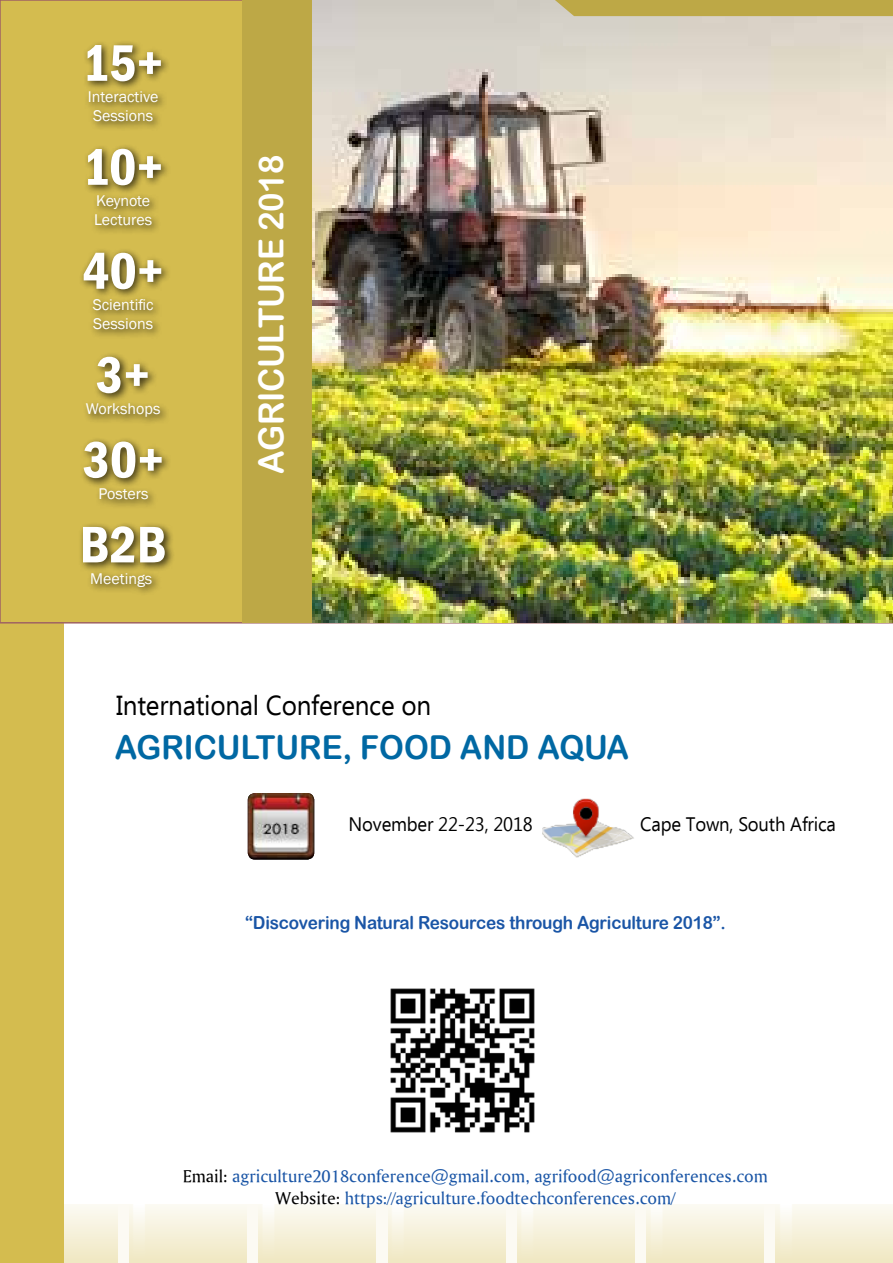
<style>
.page{position:relative;width:893px;height:1263px;background:#fff}
.page>*{position:absolute;margin:0;border:0;box-sizing:border-box;transform-origin:0 0}
.t1{font:600 condensed 53.25px "Franklin Gothic";color:#fff}
.t2{font:34.5px "Arial Rounded MT Bold";letter-spacing:-.01em;color:#fff;scale:.95 1}
.t3{font:33px "Arial Rounded MT Bold";color:#0068a3;scale:.95 1}
.t4{font:27.45px "Ebrima";letter-spacing:-.01em;color:#000;scale:.95 1}
.t5{font:19.5px "Ebrima";letter-spacing:-.01em;color:#000;scale:.95 1}
.t6{font:18px/21.6px "Ameretto Normal";color:#1a55a6;text-align:center}
.t7{font:18px "Arial Rounded MT Bold";letter-spacing:-.01em;color:#1a55a6;scale:.95 1}
.t8{font:15.9px/19.2px "Franklin Gothic";color:#fff}
.s1{color:#000}
</style>
<div class="page">
<div style="left:20px;top:1204px;width:873px;height:59px;background:#fcfaf3"></div>
<div style="left:0;top:1194px;width:117px;height:69px;background:linear-gradient(to bottom,#fff,#efe6bf)"></div>
<div style="left:129px;top:1194px;width:118px;height:69px;background:linear-gradient(to bottom,#fff,#efe6c0)"></div>
<div style="left:259px;top:1194px;width:117px;height:69px;background:linear-gradient(to bottom,#fff,#efe6c0)"></div>
<div style="left:388px;top:1194px;width:117px;height:69px;background:linear-gradient(to bottom,#fff,#efe6c0)"></div>
<div style="left:517px;top:1194px;width:117px;height:69px;background:linear-gradient(to bottom,#fff,#efe6c0)"></div>
<div style="left:646px;top:1194px;width:118px;height:69px;background:linear-gradient(to bottom,#fff,#efe6c0)"></div>
<div style="left:776px;top:1194px;width:117px;height:69px;background:linear-gradient(to bottom,#fff,#efe6c0)"></div>
<img style="left:248px;top:793px;width:66px;height:66px">
<img style="left:543px;top:798px;width:91px;height:60px">
<div style="left:0;top:600px;width:64px;height:663px;background:#d4bc4f"></div>
<div style="left:0;top:0;width:893px;height:623px;background:#d4bc4f"></div>
<img style="left:312px;top:0;width:581px;height:623px">
<div style="left:555px;top:0;width:338px;height:16px;background:#bda846"></div>
<div style="left:242px;top:0;width:70px;height:623px;background:#bda846"></div>
<div style="left:83px;top:144px;width:88px;height:91px;background:#000;opacity:.75"></div>
<div style="left:80px;top:436px;width:92px;height:73px;background:#000;opacity:.75"></div>
<div style="left:78px;top:521px;width:97px;height:76px;background:#000;opacity:.75"></div>
<div style="left:82px;top:352px;width:88px;height:75px;background:#000;opacity:.75"></div>
<div style="left:83px;top:40px;width:88px;height:91px;background:#000;opacity:.75"></div>
<div style="left:79px;top:248px;width:93px;height:91px;background:#000;opacity:.75"></div>
<img style="left:390px;top:988px;width:145px;height:145px">
<h1 class="t1" style="left:82px;top:27px;width:83px">15+</h1>
<p class="t8" style="left:88px;top:88px;width:72px;text-align:center">Interactive<br>Sessions</p>
<h1 class="t1" style="left:83px;top:131px;width:82px">10+</h1>
<p class="t8" style="left:94px;top:192px;width:60px">Keynote<br>Lectures</p>
<h1 class="t1" style="left:82px;top:235px;width:83px">40+</h1>
<p class="t8" style="left:93px;top:296px;width:62px">Scientific<br>Sessions</p>
<h1 class="t1" style="left:96px;top:339px;width:56px">3+</h1>
<p class="t8" style="left:86px;top:400px;width:76px">Workshops</p>
<h1 class="t1" style="left:83px;top:424px;width:83px">30+</h1>
<p class="t8" style="left:99px;top:484px;width:52px">Posters</p>
<h1 class="t1" style="left:80px;top:509px;width:89px">B2B</h1>
<p class="t8" style="left:90px;top:569px;width:63px">Meetings</p>
<h2 class="t2" style="left:251px;top:473px;width:338px;rotate:-90deg">AGRICULTURE 2018</h2>
<h3 class="t4" style="left:116px;top:686px;width:333px">International Conference on</h3>
<h3 class="t3" style="left:115px;top:727px;width:543px">AGRICULTURE, FOOD AND AQUA</h3>
<p class="t5" style="left:349px;top:810px;width:195px">November 22-23, 2018</p>
<p class="t5" style="left:640px;top:810px;width:207px">Cape Town, South Africa</p>
<p class="t7" style="left:245px;top:911px;width:507px">“Discovering Natural Resources through Agriculture 2018”.</p>
<p class="t6" style="left:183px;top:1165px;width:586px"><span class="s1">Email:</span> agriculture2018conference@gmail.com, agrifood@agriconferences.com<br><span class="s1">Website:</span> https://agriculture.foodtechconferences.com/</p>
</div>
